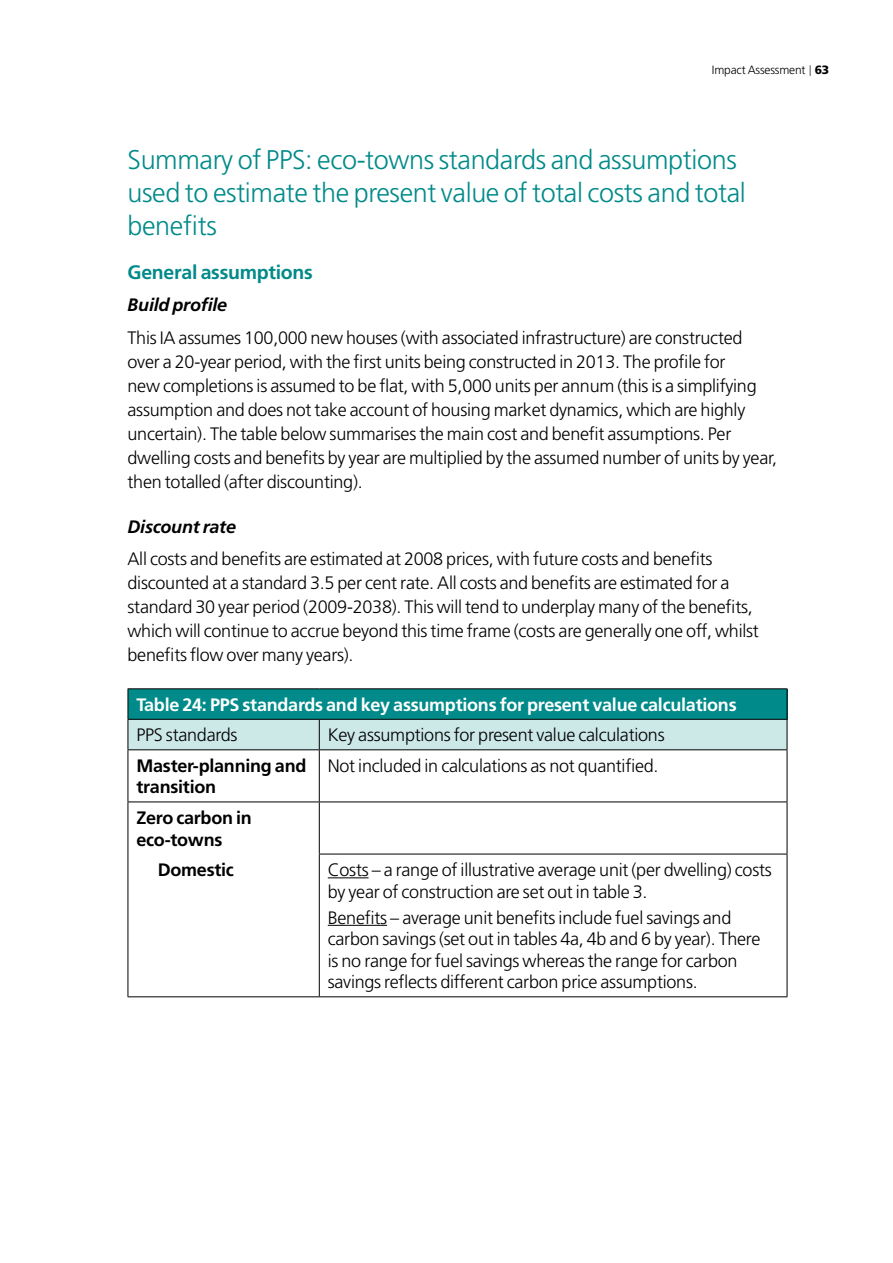
<style>
.page{position:relative;width:893px;height:1263px;background:#fff}
.page>*{position:absolute;margin:0;border:0;box-sizing:border-box;transform-origin:0 0}
.t1{font:300 27px/33px "Frutiger LT Std";letter-spacing:-.015em;color:#008a89}
.t2{font:700 19.5px "Frutiger LT Std";letter-spacing:-.015em;color:#008a89}
.t3{font:300 18px/24px "Frutiger LT Std";letter-spacing:-.015em;color:#000}
.t4{font:700 18px "Frutiger LT Std";letter-spacing:-.015em;color:#fff}
.t5{font:700 18px/21.6px "Frutiger LT Std";letter-spacing:-.015em;color:#000}
.t6{font:italic 700 18px "Frutiger LT Std";letter-spacing:-.015em;color:#000}
.t7{font:300 12px "Frutiger LT Std";letter-spacing:-.015em;color:#000}
.s1{font-weight:900}
</style>
<div class="page">
<div style="left:128px;top:689px;width:659px;height:30px;background:#008a89"></div>
<hr style="left:128px;top:688px;width:191px;height:1px;background:#000">
<hr style="left:128px;top:689px;width:1px;height:30px;background:#000">
<hr style="left:319px;top:688px;width:468px;height:1px;background:#000">
<hr style="left:787px;top:689px;width:1px;height:30px;background:#000">
<div style="left:128px;top:719px;width:660px;height:31px;background:#cce8e7"></div>
<hr style="left:128px;top:749px;width:191px;height:1px;background:#000">
<hr style="left:128px;top:750px;width:1px;height:51px;background:#000">
<hr style="left:319px;top:749px;width:468px;height:1px;background:#000">
<hr style="left:319px;top:750px;width:1px;height:51px;background:#000">
<hr style="left:787px;top:750px;width:1px;height:51px;background:#000">
<hr style="left:128px;top:801px;width:191px;height:1px;background:#000">
<hr style="left:128px;top:802px;width:1px;height:52px;background:#000">
<hr style="left:319px;top:801px;width:468px;height:1px;background:#000">
<hr style="left:319px;top:802px;width:1px;height:52px;background:#000">
<hr style="left:787px;top:802px;width:1px;height:52px;background:#000">
<hr style="left:128px;top:854px;width:1px;height:142px;background:#000">
<hr style="left:319px;top:854px;width:468px;height:1px;background:#000">
<hr style="left:319px;top:854px;width:1px;height:142px;background:#000">
<hr style="left:787px;top:854px;width:1px;height:142px;background:#000">
<hr style="left:128px;top:996px;width:191px;height:1px;background:#000">
<hr style="left:319px;top:996px;width:468px;height:1px;background:#000">
<hr style="left:328px;top:877px;width:41px;height:1px;background:#000">
<hr style="left:328px;top:925px;width:59px;height:1px;background:#000">
<p class="t7" style="left:712px;top:63px;width:119px">Impact Assessment <span class="s1">63</span></p>
<h1 class="t1" style="left:128px;top:144px;width:620px">Summary of PPS: eco-towns standards and assumptions used to estimate the present value of total costs and total benefits</h1>
<p class="t2" style="left:128px;top:261px;width:187px">General assumptions</p>
<p class="t6" style="left:128px;top:295px;width:101px">Build profile</p>
<p class="t3" style="left:128px;top:326px;width:651px">This IA assumes 100,000 new houses (with associated infrastructure) are constructed over a 20-year period, with the first units being constructed in 2013. The profile for<br>new completions is assumed to be flat, with 5,000 units per annum (this is a simplifying assumption and does not take account of housing market dynamics, which are highly uncertain). The table below summarises the main cost and benefit assumptions. Per dwelling costs and benefits by year are multiplied by the assumed number of units by year, then totalled (after discounting).</p>
<p class="t6" style="left:128px;top:516px;width:110px">Discount rate</p>
<p class="t3" style="left:128px;top:547px;width:633px">All costs and benefits are estimated at 2008 prices, with future costs and benefits discounted at a standard 3.5 per cent rate. All costs and benefits are estimated for a standard 30 year period (2009-2038). This will tend to underplay many of the benefits, which will continue to accrue beyond this time frame (costs are generally one off, whilst benefits flow over many years).</p>
<p class="t4" style="left:136px;top:694px;width:602px">Table 24: PPS standards and key assumptions for present value calculations</p>
<p class="t3" style="left:136px;top:723px;width:103px">PPS standards</p>
<p class="t3" style="left:328px;top:723px;width:338px">Key assumptions for present value calculations</p>
<p class="t5" style="left:136px;top:755px;width:171px">Master-planning and transition</p>
<p class="t3" style="left:328px;top:754px;width:332px">Not included in calculations as not quantified.</p>
<p class="t5" style="left:136px;top:807px;width:117px">Zero carbon in eco-towns</p>
<p class="t5" style="left:158px;top:859px;width:78px">Domestic</p>
<p class="t3" style="left:328px;top:859px;width:445px;line-height:21.6px">Costs – a range of illustrative average unit (per dwelling) costs by year of construction are set out in table 3.</p>
<p class="t3" style="left:328px;top:907px;width:434px;line-height:21.6px">Benefits – average unit benefits include fuel savings and carbon savings (set out in tables 4a, 4b and 6 by year). There is no range for fuel savings whereas the range for carbon savings reflects different carbon price assumptions.</p>
</div>
